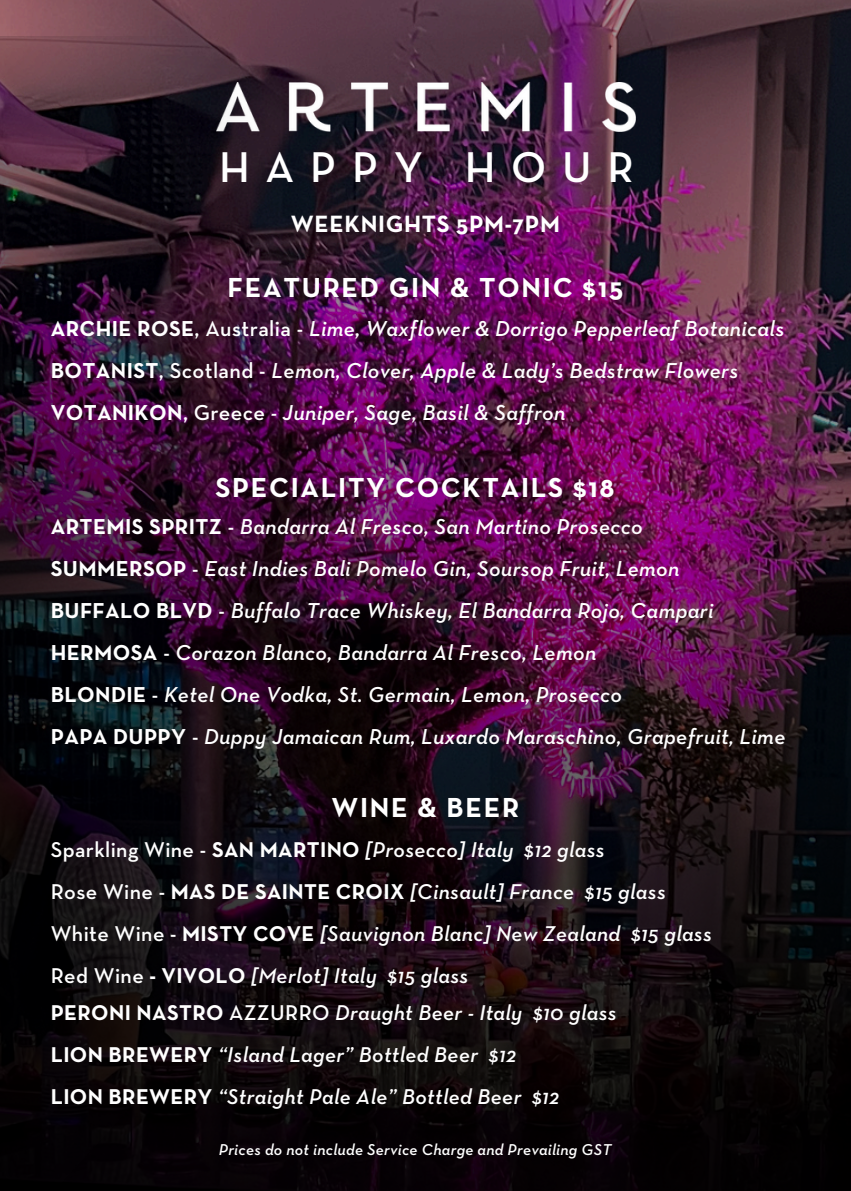
<style>
.page{position:relative;width:851px;height:1191px;background:#fff}
.page>*{position:absolute;margin:0;border:0;box-sizing:border-box;transform-origin:0 0}
.t1{font:600 43.8px "Neutraface Text";letter-spacing:.36em;color:#fff}
.t2{font:700 28px "Neutraface Text";letter-spacing:.06em;color:#fff}
.t3{font:700 24px "Neutraface Text";letter-spacing:.025em;color:#fff}
.t4{font:italic 600 22px/42px "Neutraface Text";letter-spacing:.015em;color:#fff}
.t5{font:italic 600 21.8px/42px "Neutraface Text";letter-spacing:.015em;color:#fff}
.t6{font:italic 600 16px "Neutraface Text";letter-spacing:.015em;color:#fff}
.s1{font-weight:700;font-style:normal}
.s2{font-style:normal}
</style>
<div class="page">
<img style="left:0;top:0;width:850px;height:37px">
<img style="left:0;top:37px;width:850px;height:1154px">
<img style="left:30px;top:274px;width:820px;height:917px">
<p class="t1" style="left:219px;top:148px;width:416px">HAPPY HOUR</p>
<p class="t3" style="left:291px;top:213px;width:270px">WEEKNIGHTS 5PM-7PM</p>
<h1 class="t2" style="left:227px;top:275px;width:397px">FEATURED GIN &amp; TONIC $15</h1>
<p class="t4" style="left:51px;top:308px;width:735px"><span class="s1">ARCHIE ROSE</span><span class="s2">, Australia -</span> Lime, Waxflower &amp; Dorrigo Pepperleaf Botanicals<br><span class="s1">BOTANIST</span><span class="s2">, Scotland -</span> Lemon, Clover, Apple &amp; Lady’s Bedstraw Flowers<br><span class="s1">VOTANIKON</span><span class="s2">, Greece</span> - Juniper, Sage, Basil &amp; Saffron</p>
<p class="t2" style="left:215px;top:475px;width:401px">SPECIALITY COCKTAILS $18</p>
<h3 class="t4" style="left:51px;top:507px;width:736px"><span class="s1">ARTEMIS SPRITZ</span> <span class="s2">-</span> Bandarra Al Fresco, San Martino Prosecco<br><span class="s1">SUMMERSOP</span> <span class="s2">-</span> East Indies Bali Pomelo Gin, Soursop Fruit, Lemon<br><span class="s1">BUFFALO BLVD</span> <span class="s2">-</span> Buffalo Trace Whiskey, El Bandarra Rojo, Campari <span class="s1">HERMOSA</span> <span class="s2">-</span> Corazon Blanco, Bandarra Al Fresco, Lemon<br><span class="s1">BLONDIE</span> <span class="s2">-</span> Ketel One Vodka, St. Germain, Lemon, Prosecco<br><span class="s1">PAPA DUPPY</span> <span class="s2">-</span> Duppy Jamaican Rum, Luxardo Maraschino, Grapefruit, Lime</h3>
<h2 class="t2" style="left:331px;top:795px;width:189px">WINE &amp; BEER</h2>
<h4 class="t5" style="left:51px;top:830px;width:662px"><span class="s2">Sparkling Wine -</span> <span class="s1">SAN MARTINO</span> [Prosecco] Italy $12 glass<br><span class="s2">Rose Wine -</span> <span class="s1">MAS DE SAINTE CROIX</span> [Cinsault] France $15 glass <span class="s2">White Wine -</span> <span class="s1">MISTY COVE</span> [Sauvignon Blanc] New Zealand $15 glass <span class="s2">Red Wine</span> <span class="s1">- VIVOLO</span> [Merlot] Italy $15 glass</h4>
<h2 class="t5" style="left:51px;top:993px;width:567px"><span class="s1">PERONI NASTRO</span> <span class="s2">AZZURRO</span> Draught Beer - Italy $10 glass<br><span class="s1">LION BREWERY</span> “Island Lager” Bottled Beer $12<br><span class="s1">LION BREWERY</span> “Straight Pale Ale” Bottled Beer $12</h2>
<h4 class="t6" style="left:219px;top:1143px;width:394px">Prices do not include Service Charge and Prevailing GST</h4>
</div>
